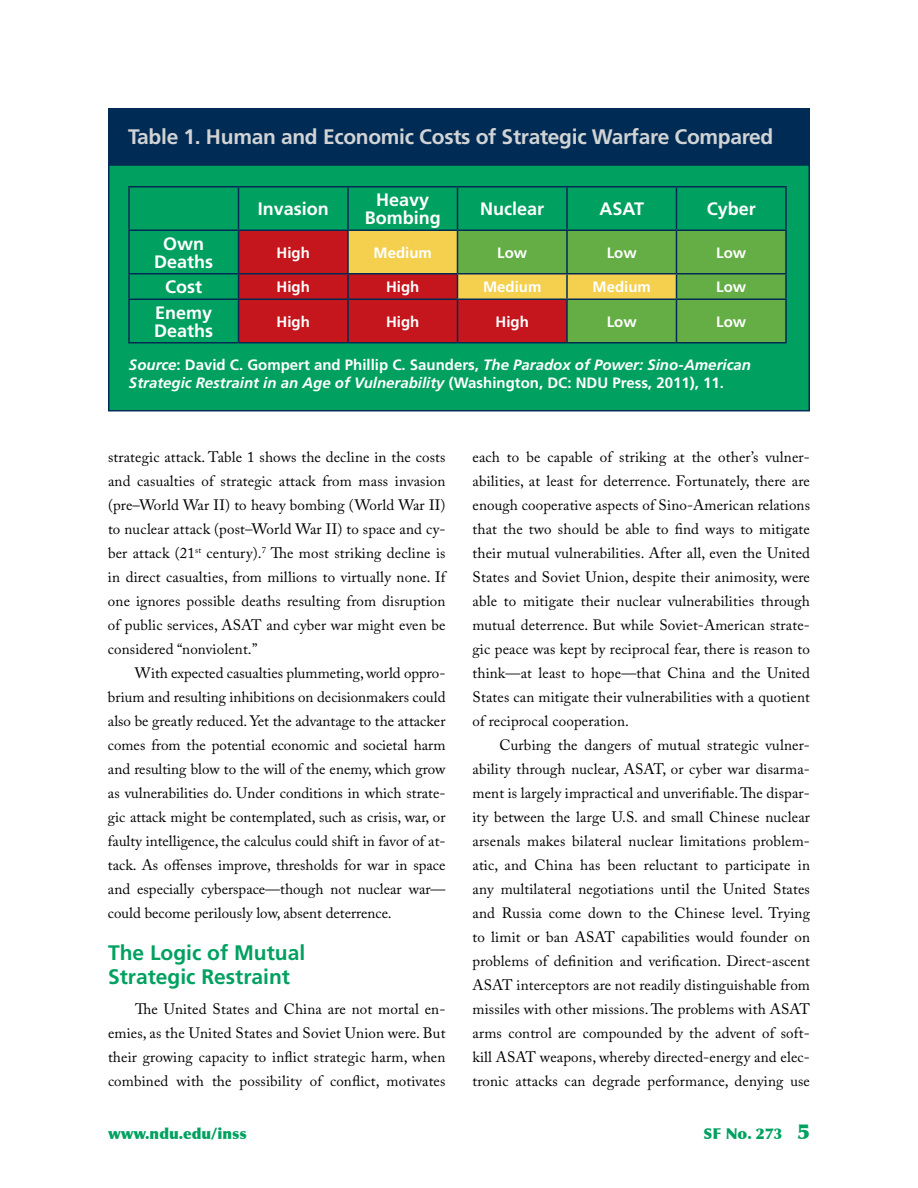
<style>
.page{position:relative;width:918px;height:1188px;background:#fff}
.page>*{position:absolute;margin:0;border:0;box-sizing:border-box;transform-origin:0 0}
.t1{font:700 21px "Frutiger LT Std";letter-spacing:-.015em;color:#d1d3d4}
.t2{font:700 21px/24px "Frutiger LT Std";color:#00a160}
.t3{font:700 18px/18px "Frutiger LT Std";color:#fff;text-align:center}
.t4{font:15px/24px "Adobe Caslon Pro";letter-spacing:.01em;color:#000;text-align:justify}
.t5{font:italic 700 15px/18px "Frutiger LT Std";color:#fff}
.t6{font:700 15px "Frutiger LT Std";color:#fff}
.t7{font:900 15px "Optima";color:#00a160}
.s1{font-style:normal}
.s2{font-size:21px}
</style>
<div class="page">
<div style="left:108px;top:164px;width:702px;height:247px;background:#00a160;border:2px solid #002b54"></div>
<div style="left:108px;top:108px;width:702px;height:56px;background:#002b54"></div>
<hr style="left:128px;top:186px;width:110px;height:2px;background:#002b54">
<hr style="left:238px;top:186px;width:110px;height:2px;background:#002b54">
<hr style="left:238px;top:188px;width:1px;height:42px;background:#002b54">
<hr style="left:348px;top:186px;width:109px;height:2px;background:#002b54">
<hr style="left:347px;top:188px;width:2px;height:42px;background:#002b54">
<hr style="left:457px;top:186px;width:110px;height:2px;background:#002b54">
<hr style="left:457px;top:188px;width:1px;height:42px;background:#002b54">
<hr style="left:567px;top:186px;width:109px;height:2px;background:#002b54">
<hr style="left:566px;top:188px;width:2px;height:42px;background:#002b54">
<hr style="left:676px;top:186px;width:111px;height:2px;background:#002b54">
<hr style="left:676px;top:188px;width:1px;height:42px;background:#002b54">
<hr style="left:785px;top:188px;width:2px;height:42px;background:#002b54">
<hr style="left:128px;top:230px;width:110px;height:1px;background:#002b54">
<hr style="left:676px;top:230px;width:111px;height:1px;background:#002b54">
<hr style="left:785px;top:231px;width:2px;height:42px;background:#002b54">
<hr style="left:128px;top:273px;width:110px;height:1px;background:#002b54">
<hr style="left:676px;top:273px;width:111px;height:1px;background:#002b54">
<svg style="left:238px;top:230px;width:548px;height:112px;background:#9d7337"></svg>
<hr style="left:785px;top:274px;width:2px;height:24px;background:#002b54">
<hr style="left:128px;top:298px;width:110px;height:2px;background:#002b54">
<hr style="left:238px;top:298px;width:110px;height:2px;background:#002b54">
<hr style="left:238px;top:300px;width:1px;height:42px;background:#002b54">
<hr style="left:348px;top:298px;width:109px;height:2px;background:#002b54">
<hr style="left:347px;top:300px;width:2px;height:42px;background:#002b54">
<hr style="left:457px;top:298px;width:110px;height:2px;background:#002b54">
<hr style="left:457px;top:300px;width:1px;height:42px;background:#002b54">
<hr style="left:567px;top:298px;width:109px;height:2px;background:#002b54">
<hr style="left:566px;top:300px;width:2px;height:42px;background:#002b54">
<hr style="left:676px;top:298px;width:111px;height:2px;background:#002b54">
<hr style="left:676px;top:300px;width:1px;height:42px;background:#002b54">
<hr style="left:785px;top:300px;width:2px;height:42px;background:#002b54">
<hr style="left:128px;top:342px;width:110px;height:2px;background:#002b54">
<hr style="left:238px;top:342px;width:110px;height:2px;background:#002b54">
<hr style="left:348px;top:342px;width:109px;height:2px;background:#002b54">
<hr style="left:457px;top:342px;width:110px;height:2px;background:#002b54">
<hr style="left:567px;top:342px;width:109px;height:2px;background:#002b54">
<hr style="left:676px;top:342px;width:111px;height:2px;background:#002b54">
<hr style="left:128px;top:188px;width:2px;height:42px;background:#002b54">
<hr style="left:128px;top:231px;width:2px;height:42px;background:#002b54">
<hr style="left:128px;top:274px;width:2px;height:24px;background:#002b54">
<hr style="left:128px;top:300px;width:2px;height:42px;background:#002b54">
<h1 class="t1" style="left:128px;top:124px;width:647px">Table 1. Human and Economic Costs of Strategic Warfare Compared</h1>
<p class="t3" style="left:258px;top:200px;width:73px">Invasion</p>
<p class="t3" style="left:365px;top:191px;width:77px">Heavy<br>Bombing</p>
<p class="t3" style="left:480px;top:200px;width:66px">Nuclear</p>
<p class="t3" style="left:599px;top:200px;width:46px">ASAT</p>
<p class="t3" style="left:707px;top:200px;width:51px">Cyber</p>
<p class="t3" style="left:154px;top:235px;width:61px">Own<br>Deaths</p>
<p class="t6" style="left:277px;top:244px;width:35px">High</p>
<p class="t6" style="left:374px;top:244px;width:60px">Medium</p>
<p class="t6" style="left:497px;top:244px;width:31px">Low</p>
<p class="t6" style="left:607px;top:244px;width:31px">Low</p>
<p class="t6" style="left:716px;top:244px;width:31px">Low</p>
<p class="t3" style="left:165px;top:278px;width:38px">Cost</p>
<p class="t6" style="left:277px;top:278px;width:35px">High</p>
<p class="t6" style="left:386px;top:278px;width:35px">High</p>
<p class="t6" style="left:483px;top:278px;width:60px">Medium</p>
<p class="t6" style="left:593px;top:278px;width:60px">Medium</p>
<p class="t6" style="left:716px;top:278px;width:31px">Low</p>
<p class="t3" style="left:154px;top:304px;width:61px;text-align:left">Enemy<br>Deaths</p>
<p class="t6" style="left:277px;top:313px;width:35px">High</p>
<p class="t6" style="left:386px;top:313px;width:35px">High</p>
<p class="t6" style="left:496px;top:313px;width:35px">High</p>
<p class="t6" style="left:607px;top:313px;width:31px">Low</p>
<p class="t6" style="left:716px;top:313px;width:31px">Low</p>
<p class="t5" style="left:129px;top:356px;width:623px">Source<span class="s1">: David C. Gompert and Phillip C. Saunders,</span> The Paradox of Power: Sino-American<br>Strategic Restraint in an Age of Vulnerability <span class="s1">(Washington, DC: NDU Press, 2011), 11.</span></p>
<p class="t4" style="left:108px;top:445px;width:339px">strategic attack. Table 1 shows the decline in the costs and casualties of strategic attack from mass invasion (pre–World War II) to heavy bombing (World War II) to nuclear attack (post–World War II) to space and cy&shy;ber attack (21<sup>st</sup> century).<sup>7</sup> The most striking decline is in direct casualties, from millions to virtually none. If one ignores possible deaths resulting from disruption of public services, ASAT and cyber war might even be considered “nonviolent.”</p>
<p class="t4" style="left:108px;top:661px;width:339px;text-indent:27px">With expected casualties plummeting, world oppro&shy;brium and resulting inhibitions on decisionmakers could also be greatly reduced. Yet the advantage to the attacker comes from the potential economic and societal harm and resulting blow to the will of the enemy, which grow as vulnerabilities do. Under conditions in which strate&shy;gic attack might be contemplated, such as crisis, war, or faulty intelligence, the calculus could shift in favor of at&shy;tack. As offenses improve, thresholds for war in space and especially cyberspace—though not nuclear war— could become perilously low, absent deterrence.</p>
<h1 class="t2" style="left:108px;top:941px;width:199px">The Logic of Mutual<br>Strategic Restraint</h1>
<p class="t4" style="left:108px;top:997px;width:339px;text-indent:27px">The United States and China are not mortal en&shy;emies, as the United States and Soviet Union were. But their growing capacity to inflict strategic harm, when combined with the possibility of conflict, motivates</p>
<p class="t4" style="left:472px;top:445px;width:339px">each to be capable of striking at the other’s vulner&shy;abilities, at least for deterrence. Fortunately, there are enough cooperative aspects of Sino-American relations that the two should be able to find ways to mitigate their mutual vulnerabilities. After all, even the United States and Soviet Union, despite their animosity, were able to mitigate their nuclear vulnerabilities through mutual deterrence. But while Soviet-American strate&shy;gic peace was kept by reciprocal fear, there is reason to think—at least to hope—that China and the United States can mitigate their vulnerabilities with a quotient of reciprocal cooperation.</p>
<p class="t4" style="left:472px;top:733px;width:339px;text-indent:27px">Curbing the dangers of mutual strategic vulner&shy;ability through nuclear, ASAT, or cyber war disarma&shy;ment is largely impractical and unverifiable. The dispar&shy;ity between the large U.S. and small Chinese nuclear arsenals makes bilateral nuclear limitations problem&shy;atic, and China has been reluctant to participate in any multilateral negotiations until the United States and Russia come down to the Chinese level. Trying to limit or ban ASAT capabilities would founder on problems of definition and verification. Direct-ascent ASAT interceptors are not readily distinguishable from missiles with other missions. The problems with ASAT arms control are compounded by the advent of soft&shy;kill ASAT weapons, whereby directed-energy and elec&shy;tronic attacks can degrade performance, denying use</p>
<p class="t7" style="left:108px;top:1125px;width:140px">www.ndu.edu/inss</p>
<p class="t7" style="left:703px;top:1125px;width:108px">SF No. 273 <span class="s2">5</span></p>
</div>
